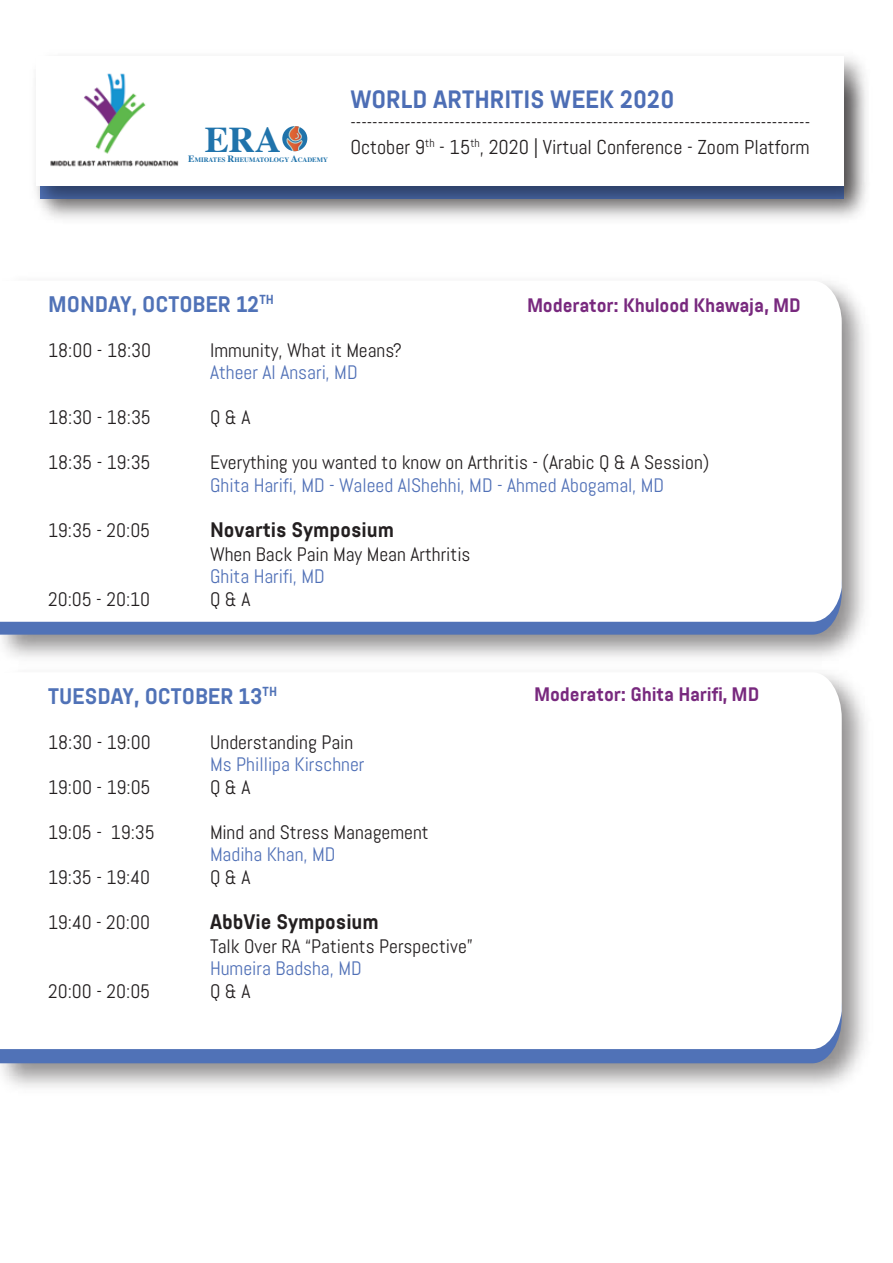
<style>
.page{position:relative;width:893px;height:1263px;background:#fff}
.page>*{position:absolute;margin:0;border:0;box-sizing:border-box;transform-origin:0 0}
.t1{font:700 36.15px "Times";color:#2073ab}
.t2{font:700 25.05px "Abel Pro";color:#4d6eb5}
.t3{font:700 22.5px "Abel Pro";color:#5072b7}
.t4{font:700 21px "Abel Pro";color:#231f20}
.t5{font:20.1px "Abel";color:#231f20}
.t6{font:19.5px "Abel";color:#231f20}
.t7{font:19.5px "Abel";color:#5171b7}
.t8{font:700 19.5px "Abel Pro";letter-spacing:-.005em;color:#78297e}
.t9{font:19.05px "Abel";color:#231f20}
.t10{font:700 6.75px "Times";color:#2073ab}
.s1{font-size:9.6px}
</style>
<div class="page">
<svg style="left:9px;top:622px;width:833px;height:13px;fill:#5072b7"></svg>
<svg style="left:9px;top:281px;width:833px;height:341px"></svg>
<svg style="left:4px;top:1049px;width:838px;height:14px;fill:#5072b7"></svg>
<img style="left:0;top:621px;width:9px;height:419px">
<img style="left:0;top:907px;width:4px;height:168px">
<img style="left:35px;top:57px;width:832px;height:162px">
<div style="left:36px;top:56px;width:808px;height:130px;background:#fff"></div>
<img style="left:50px;top:73px;width:129px;height:94px">
<div style="left:282px;top:126px;width:25px;height:25px;background:#2073ab;border-radius:50%"></div>
<svg style="left:285px;top:126px;width:18px;height:25px"></svg>
<h1 class="t1" style="left:205px;top:105px;width:78px">ERA</h1>
<p class="t10" style="left:188px;top:154px;width:141px"><span class="s1">E</span>MIRATES <span class="s1">R</span>HEUMATOLOGY <span class="s1">A</span>CADEMY</p>
<p class="t2" style="left:350px;top:82px;width:325px">WORLD ARTHRITIS WEEK 2020</p>
<p class="t5" style="left:350px;top:134px;width:461px">October 9<sup>th</sup> - 15<sup>th</sup>, 2020 | Virtual Conference - Zoom Platform</p>
<p class="t9" style="left:350px;top:110px;width:461px">------------------------------------------------------------------------------------</p>
<p class="t3" style="left:48px;top:288px;width:227px">MONDAY, OCTOBER 12<sup>TH</sup></p>
<p class="t6" style="left:48px;top:338px;width:105px">18:00 - 18:30</p>
<p class="t6" style="left:210px;top:338px;width:193px">Immunity, What it Means?</p>
<p class="t7" style="left:210px;top:360px;width:149px">Atheer Al Ansari, MD</p>
<p class="t6" style="left:48px;top:405px;width:104px">18:30 - 18:35</p>
<p class="t6" style="left:210px;top:405px;width:42px">Q &amp; A</p>
<p class="t6" style="left:48px;top:450px;width:104px">18:35 - 19:35</p>
<p class="t6" style="left:210px;top:450px;width:501px">Everything you wanted to know on Arthritis - (Arabic Q &amp; A Session)</p>
<p class="t7" style="left:210px;top:473px;width:456px">Ghita Harifi, MD - Waleed AlShehhi, MD - Ahmed Abogamal, MD</p>
<p class="t6" style="left:48px;top:518px;width:104px">19:35 - 20:05</p>
<p class="t4" style="left:210px;top:515px;width:185px">Novartis Symposium</p>
<p class="t6" style="left:210px;top:542px;width:262px">When Back Pain May Mean Arthritis</p>
<p class="t7" style="left:210px;top:564px;width:116px">Ghita Harifi, MD</p>
<p class="t6" style="left:48px;top:587px;width:104px">20:05 - 20:10</p>
<p class="t6" style="left:210px;top:587px;width:42px">Q &amp; A</p>
<p class="t8" style="left:527px;top:292px;width:275px">Moderator: Khulood Khawaja, MD</p>
<p class="t3" style="left:48px;top:680px;width:231px">TUESDAY, OCTOBER 13<sup>TH</sup></p>
<p class="t6" style="left:48px;top:729px;width:104px">18:30 - 19:00</p>
<p class="t6" style="left:210px;top:729px;width:145px">Understanding Pain</p>
<p class="t7" style="left:210px;top:752px;width:156px">Ms Phillipa Kirschner</p>
<p class="t6" style="left:48px;top:774px;width:104px">19:00 - 19:05</p>
<p class="t6" style="left:210px;top:774px;width:42px">Q &amp; A</p>
<p class="t6" style="left:48px;top:819px;width:108px">19:05 - 19:35</p>
<p class="t6" style="left:210px;top:819px;width:220px">Mind and Stress Management</p>
<p class="t7" style="left:210px;top:842px;width:127px">Madiha Khan, MD</p>
<p class="t6" style="left:48px;top:864px;width:104px">19:35 - 19:40</p>
<p class="t6" style="left:210px;top:864px;width:42px">Q &amp; A</p>
<p class="t6" style="left:48px;top:909px;width:104px">19:40 - 20:00</p>
<p class="t4" style="left:210px;top:907px;width:170px">AbbVie Symposium</p>
<p class="t6" style="left:210px;top:933px;width:264px">Talk Over RA “Patients Perspective”</p>
<p class="t7" style="left:210px;top:956px;width:153px">Humeira Badsha, MD</p>
<p class="t6" style="left:48px;top:978px;width:104px">20:00 - 20:05</p>
<p class="t6" style="left:210px;top:978px;width:42px">Q &amp; A</p>
<p class="t8" style="left:534px;top:681px;width:227px">Moderator: Ghita Harifi, MD</p>
</div>
